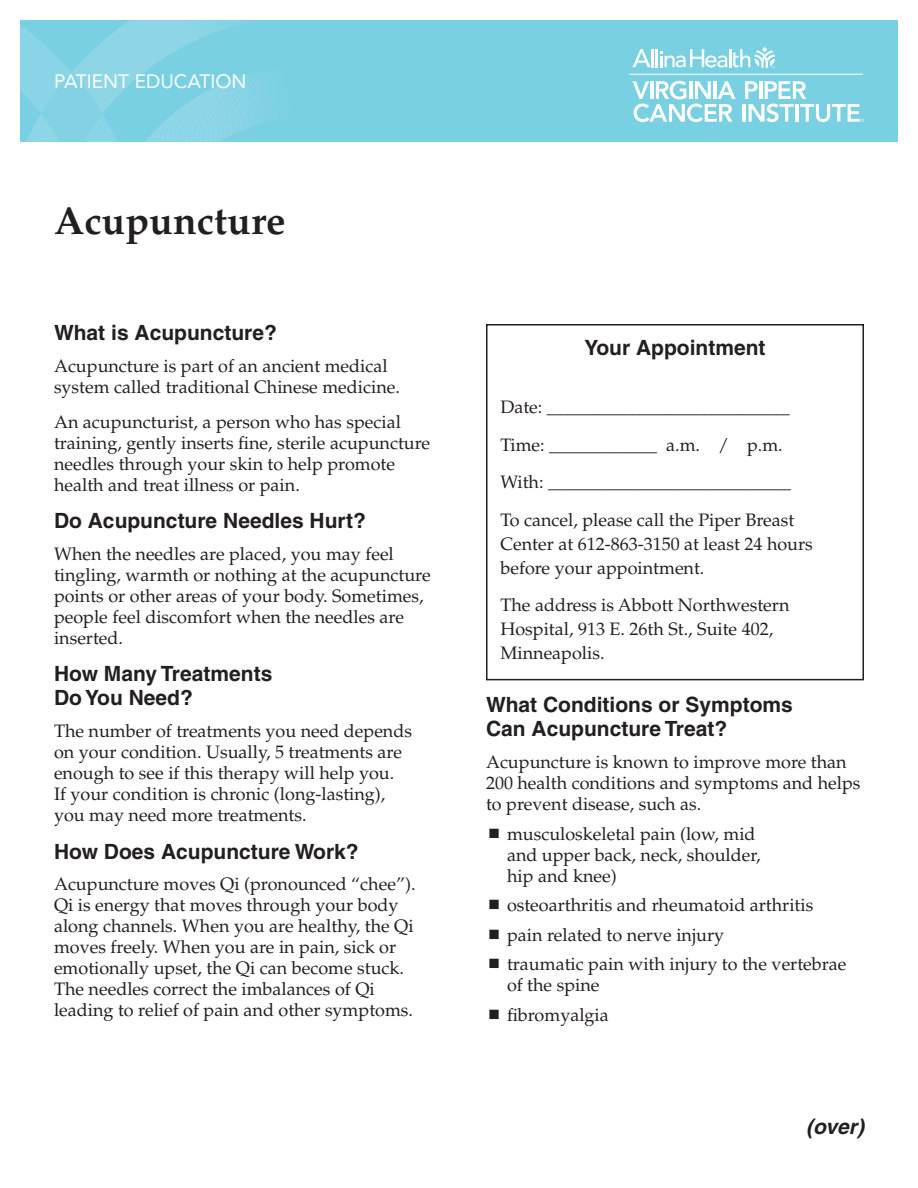
<style>
.page{position:relative;width:918px;height:1188px;background:#fff}
.page>*{position:absolute;margin:0;border:0;box-sizing:border-box;transform-origin:0 0}
.t1{font:700 39px "Palatino";color:#231f20}
.Headline{font:700 21px/24px "Helvetica";color:#231f20}
.t2{font:italic 700 21px "Helvetica";color:#231f20}
.Kicker{font:19.2px "Avenir LT Std";color:#fff}
.Body_copy{font:18px/21px "Palatino";color:#231f20}
.Body_copy_before_bul{font:18px/21px "Palatino";color:#231f20}
</style>
<div class="page">
<div style="left:20px;top:20px;width:878px;height:122px;background:#78d0e2"></div>
<svg style="left:20px;top:20px;width:246px;height:122px"></svg>
<hr style="left:629px;top:74px;width:234px;height:1px;background:#fff">
<svg style="left:632px;top:81px;width:104px;height:41px"></svg>
<hr style="left:743px;top:104px;width:3px;height:18px;background:#fff">
<svg style="left:745px;top:81px;width:119px;height:41px"></svg>
<svg style="left:633px;top:47px;width:142px;height:21px"></svg>
<div style="left:486px;top:324px;width:378px;height:356px;border:2px solid #231f20"></div>
<p class="Kicker" style="left:54px;top:70px;width:194px">PATIENT EDUCATION</p>
<p class="t1" style="left:54px;top:198px;width:233px">Acupuncture</p>
<p class="Headline" style="left:54px;top:321px;width:224px">What is Acupuncture?</p>
<p class="Body_copy" style="left:54px;top:356px;width:348px">Acupuncture is part of an ancient medical system called traditional Chinese medicine.</p>
<p class="Body_copy" style="left:54px;top:411px;width:378px">An acupuncturist, a person who has special training, gently inserts fine, sterile acupuncture needles through your skin to help promote health and treat illness or pain.</p>
<p class="Headline" style="left:54px;top:508px;width:313px">Do Acupuncture Needles Hurt?</p>
<p class="Body_copy" style="left:54px;top:544px;width:378px">When the needles are placed, you may feel tingling, warmth or nothing at the acupuncture points or other areas of your body. Sometimes, people feel discomfort when the needles are inserted.</p>
<p class="Headline" style="left:54px;top:662px;width:220px">How Many Treatments<br>Do You Need?</p>
<p class="Body_copy" style="left:54px;top:721px;width:360px">The number of treatments you need depends on your condition. Usually, 5 treatments are enough to see if this therapy will help you.<br>If your condition is chronic (long-lasting), you may need more treatments.</p>
<p class="Headline" style="left:54px;top:839px;width:306px">How Does Acupuncture Work?</p>
<p class="Body_copy" style="left:54px;top:874px;width:363px">Acupuncture moves Qi (pronounced “chee”).<br>Qi is energy that moves through your body along channels. When you are healthy, the Qi moves freely. When you are in pain, sick or emotionally upset, the Qi can become stuck.<br>The needles correct the imbalances of Qi leading to relief of pain and other symptoms.</p>
<p class="Headline" style="left:584px;top:335px;width:183px">Your Appointment</p>
<p class="Body_copy" style="left:500px;top:397px;width:291px">Date: ___________________________</p>
<p class="Body_copy" style="left:500px;top:435px;width:284px">Time: ____________ a.m. / p.m.</p>
<p class="Body_copy" style="left:500px;top:472px;width:292px">With: ___________________________</p>
<p class="Body_copy" style="left:500px;top:508px;width:314px;line-height:24px">To cancel, please call the Piper Breast<br>Center at 612-863-3150 at least 24 hours before your appointment.</p>
<p class="Body_copy" style="left:500px;top:594px;width:291px;line-height:24px">The address is Abbott Northwestern<br>Hospital, 913 E. 26th St., Suite 402,<br>Minneapolis.</p>
<p class="Headline" style="left:486px;top:692px;width:308px">What Conditions or Symptoms<br>Can Acupuncture Treat?</p>
<p class="Body_copy_before_bul" style="left:486px;top:751px;width:376px">Acupuncture is known to improve more than<br>200 health conditions and symptoms and helps to prevent disease, such as.</p>
<p class="Body_copy" style="left:507px;top:823px;width:255px">musculoskeletal pain (low, mid and upper back, neck, shoulder, hip and knee)</p>
<p class="Body_copy" style="left:507px;top:895px;width:308px">osteoarthritis and rheumatoid arthritis</p>
<p class="Body_copy" style="left:507px;top:925px;width:219px">pain related to nerve injury</p>
<p class="Body_copy" style="left:507px;top:954px;width:341px">traumatic pain with injury to the vertebrae of the spine</p>
<p class="Body_copy" style="left:507px;top:1005px;width:103px">fibromyalgia</p>
<p class="t2" style="left:806px;top:1114px;width:59px">(over)</p>
</div>
